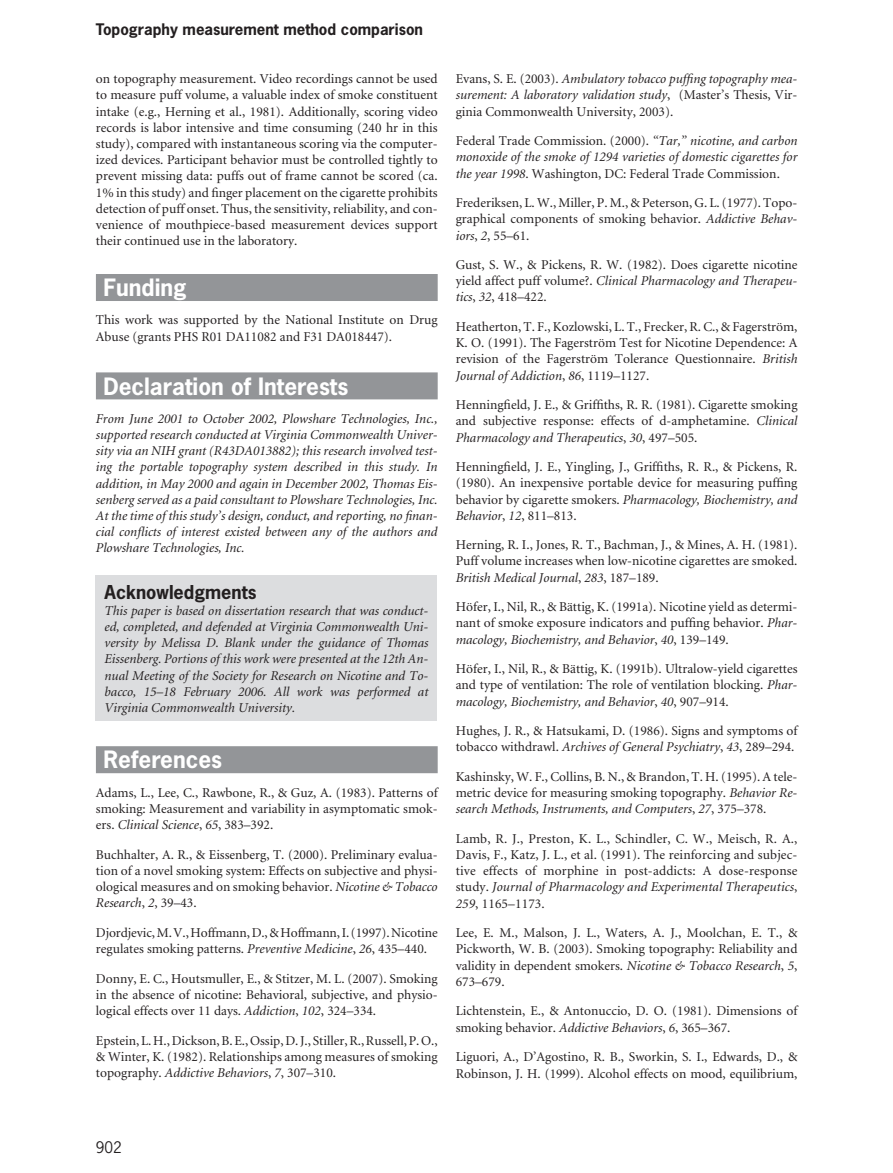
<style>
.page{position:relative;width:893px;height:1173px;background:#fff}
.page>*{position:absolute;margin:0;border:0;box-sizing:border-box;transform-origin:0 0}
.t1{font:700 22.5px "News Gothic";color:#fff}
.t2{font:700 18px "News Gothic";color:#231f20}
.t3{font:700 15px "News Gothic";color:#231f20}
.t4{font:15px "News Gothic";color:#231f20}
.t5{font:13.5px/16.2px "Minion";color:#231f20;text-align:justify}
.t6{font:italic 13.5px/16.2px "Minion";color:#231f20;text-align:justify}
.s1{font-style:italic}
.s2{font-style:normal}
</style>
<div class="page">
<div style="left:96px;top:274px;width:341px;height:27px;background:#939598"></div>
<div style="left:96px;top:372px;width:341px;height:27px;background:#939598"></div>
<div style="left:96px;top:746px;width:341px;height:27px;background:#939598"></div>
<div style="left:96px;top:575px;width:341px;height:146px;background:#dcdddf"></div>
<p class="t3" style="left:96px;top:23px;width:329px">Topography measurement method comparison</p>
<p class="t5" style="left:96px;top:72px;width:343px">on topography measurement. Video recordings cannot be used to measure puff volume, a valuable index of smoke constituent intake (e.g., Herning et al., 1981 ). Additionally, scoring video records is labor intensive and time consuming (240 hr in this study), compared with instantaneous scoring via the computer&shy;ized devices. Participant behavior must be controlled tightly to prevent missing data: puffs out of frame cannot be scored (ca.<br>1% in this study) and finger placement on the cigarette prohibits detection of puff onset. Thus, the sensitivity, reliability, and con&shy;venience of mouthpiece-based measurement devices support their continued use in the laboratory.</p>
<h1 class="t1" style="left:103px;top:279px;width:85px">Funding</h1>
<p class="t5" style="left:96px;top:313px;width:343px">This work was supported by the National Institute on Drug<br>Abuse (grants PHS R01 DA11082 and F31 DA018447 ).</p>
<h1 class="t1" style="left:103px;top:377px;width:246px">Declaration of Interests</h1>
<p class="t6" style="left:96px;top:412px;width:343px">From June 2001 to October 2002, Plowshare Technologies, Inc., supported research conducted at Virginia Commonwealth Univer&shy;sity via an NIH grant (R43DA013882); this research involved test&shy;ing the portable topography system described in this study. In addition, in May 2000 and again in December 2002, Thomas Eis&shy;senberg served as a paid consultant to Plowshare Technologies, Inc.<br>At the time of this study’s design, conduct, and reporting, no finan&shy;cial conflicts of interest existed between any of the authors and Plowshare Technologies, Inc.</p>
<h2 class="t2" style="left:105px;top:585px;width:153px">Acknowledgments</h2>
<p class="t6" style="left:105px;top:603px;width:325px">This paper is based on dissertation research that was conduct&shy;ed, completed, and defended at Virginia Commonwealth Uni&shy;versity by Melissa D. Blank under the guidance of Thomas Eissenberg. Portions of this work were presented at the 12th An&shy;nual Meeting of the Society for Research on Nicotine and To&shy;bacco, 15 – 18 February 2006. All work was performed at Virginia Commonwealth University.</p>
<h1 class="t1" style="left:103px;top:751px;width:120px">References</h1>
<p class="t5" style="left:96px;top:785px;width:343px">Adams , L. , Lee , C. , Rawbone , R. , &amp; Guz , A. ( 1983 ). Patterns of smoking: Measurement and variability in asymptomatic smok&shy;ers . <span class="s1">Clinical Science</span> , <span class="s1">65</span> , 383 – 392 .</p>
<p class="t5" style="left:96px;top:847px;width:343px">Buchhalter , A. R. , &amp; Eissenberg , T. ( 2000 ). Preliminary evalua&shy;tion of a novel smoking system: Effects on subjective and physi&shy;ological measures and on smoking behavior . <span class="s1">Nicotine &amp; Tobacco Research</span> , <span class="s1">2</span> , 39 – 43 .</p>
<p class="t5" style="left:96px;top:926px;width:343px">Djordjevic , M. V. , Hoffmann , D. , &amp; Hoffmann , I. ( 1997 ). Nicotine regulates smoking patterns . <span class="s1">Preventive Medicine</span> , <span class="s1">26</span> , 435 – 440 .</p>
<p class="t5" style="left:96px;top:972px;width:343px">Donny , E. C. , Houtsmuller , E. , &amp; Stitzer , M. L. ( 2007 ). Smoking in the absence of nicotine: Behavioral, subjective, and physio&shy;logical effects over 11 days . <span class="s1">Addiction</span> , <span class="s1">102</span> , 324 – 334 .</p>
<p class="t5" style="left:96px;top:1034px;width:343px">Epstein , L. H. , Dickson , B. E. , Ossip , D. J. , Stiller , R. , Russell , P. O. , &amp; Winter , K. ( 1982 ). Relationships among measures of smoking topography . <span class="s1">Addictive Behaviors</span> , <span class="s1">7</span> , 307 – 310 .</p>
<p class="t6" style="left:455px;top:72px;width:343px"><span class="s2">Evans , S. E. ( 2003 ).</span> Ambulatory tobacco puffing topography mea&shy;surement: A laboratory validation study <span class="s2">, (Master’s Thesis, Vir&shy;ginia Commonwealth University, 2003) .</span></p>
<p class="t6" style="left:455px;top:134px;width:343px"><span class="s2">Federal Trade Commission . ( 2000 ).</span> “ Tar, ” nicotine, and carbon monoxide of the smoke of 1294 varieties of domestic cigarettes for the year 1998 <span class="s2">. Washington, DC : Federal Trade Commission .</span></p>
<p class="t5" style="left:455px;top:196px;width:343px">Frederiksen , L. W. , Miller , P. M. , &amp; Peterson , G. L. ( 1977 ). Topo&shy;graphical components of smoking behavior . <span class="s1">Addictive Behav&shy;iors</span> , <span class="s1">2</span> , 55 – 61 .</p>
<p class="t5" style="left:455px;top:258px;width:343px">Gust , S. W. , &amp; Pickens , R. W. ( 1982 ). Does cigarette nicotine yield affect puff volume? . <span class="s1">Clinical Pharmacology and Therapeu&shy;tics</span> , <span class="s1">32</span> , 418 – 422 .</p>
<p class="t5" style="left:455px;top:320px;width:343px">Heatherton , T. F. , Kozlowski , L. T. , Frecker , R. C. , &amp; Fagerström , K. O. ( 1991 ). The Fagerström Test for Nicotine Dependence: A revision of the Fagerström Tolerance Questionnaire . <span class="s1">British Journal of Addiction</span> , <span class="s1">86</span> , 1119 – 1127 .</p>
<p class="t5" style="left:455px;top:398px;width:343px">Henningfield , J. E. , &amp; Griffiths , R. R. ( 1981 ). Cigarette smoking and subjective response: effects of d-amphetamine . <span class="s1">Clinical Pharmacology and Therapeutics</span> , <span class="s1">30</span> , 497 – 505 .</p>
<p class="t5" style="left:455px;top:460px;width:343px">Henningfield , J. E. , Yingling , J. , Griffiths , R. R. , &amp; Pickens , R. ( 1980 ). An inexpensive portable device for measuring puffing behavior by cigarette smokers . <span class="s1">Pharmacology, Biochemistry, and Behavior</span> , <span class="s1">12</span> , 811 – 813 .</p>
<p class="t5" style="left:455px;top:538px;width:343px">Herning , R. I. , Jones , R. T. , Bachman , J. , &amp; Mines , A. H. ( 1981 ).<br>Puff volume increases when low-nicotine cigarettes are smoked .<br><span class="s1">British Medical Journal</span> , <span class="s1">283</span> , 187 – 189 .</p>
<p class="t5" style="left:455px;top:600px;width:343px">Höfer , I. , Nil , R. , &amp; Bättig , K. ( 1991a ). Nicotine yield as determi&shy;nant of smoke exposure indicators and puffing behavior . <span class="s1">Phar&shy;macology, Biochemistry, and Behavior</span> , <span class="s1">40</span> , 139 – 149 .</p>
<p class="t5" style="left:455px;top:662px;width:343px">Höfer , I. , Nil , R. , &amp; Bättig , K. ( 1991b ). Ultralow-yield cigarettes and type of ventilation: The role of ventilation blocking . <span class="s1">Phar&shy;macology, Biochemistry, and Behavior</span> , <span class="s1">40</span> , 907 – 914 .</p>
<p class="t5" style="left:455px;top:724px;width:343px">Hughes , J. R. , &amp; Hatsukami , D. ( 1986 ). Signs and symptoms of tobacco withdrawl . <span class="s1">Archives of General Psychiatry</span> , <span class="s1">43</span> , 289 – 294 .</p>
<p class="t5" style="left:455px;top:770px;width:343px">Kashinsky , W. F. , Collins , B. N. , &amp; Brandon , T. H. ( 1995 ). A tele&shy;metric device for measuring smoking topography . <span class="s1">Behavior Re&shy;search Methods, Instruments, and Computers</span> , <span class="s1">27</span> , 375 – 378 .</p>
<p class="t5" style="left:455px;top:832px;width:343px">Lamb , R. J. , Preston , K. L. , Schindler , C. W. , Meisch , R. A. , Davis , F. , Katz , J. L. , et al. ( 1991 ). The reinforcing and subjec&shy;tive effects of morphine in post-addicts: A dose-response study . <span class="s1">Journal of Pharmacology and Experimental Therapeutics</span> , <span class="s1">259</span> , 1165 – 1173 .</p>
<p class="t5" style="left:455px;top:926px;width:343px">Lee , E. M. , Malson , J. L. , Waters , A. J. , Moolchan , E. T. , &amp; Pickworth , W. B. ( 2003 ). Smoking topography: Reliability and validity in dependent smokers . <span class="s1">Nicotine &amp; Tobacco Research</span> , <span class="s1">5</span> , 673 – 679 .</p>
<p class="t5" style="left:455px;top:1004px;width:343px">Lichtenstein , E. , &amp; Antonuccio , D. O. ( 1981 ). Dimensions of smoking behavior . <span class="s1">Addictive Behaviors</span> , <span class="s1">6</span> , 365 – 367 .</p>
<p class="t5" style="left:455px;top:1050px;width:343px">Liguori , A. , D’Agostino , R. B. , Sworkin , S. I. , Edwards , D. , &amp;<br>Robinson , J. H. ( 1999 ). Alcohol effects on mood, equilibrium,</p>
<p class="t4" style="left:96px;top:1142px;width:27px">902</p>
</div>
